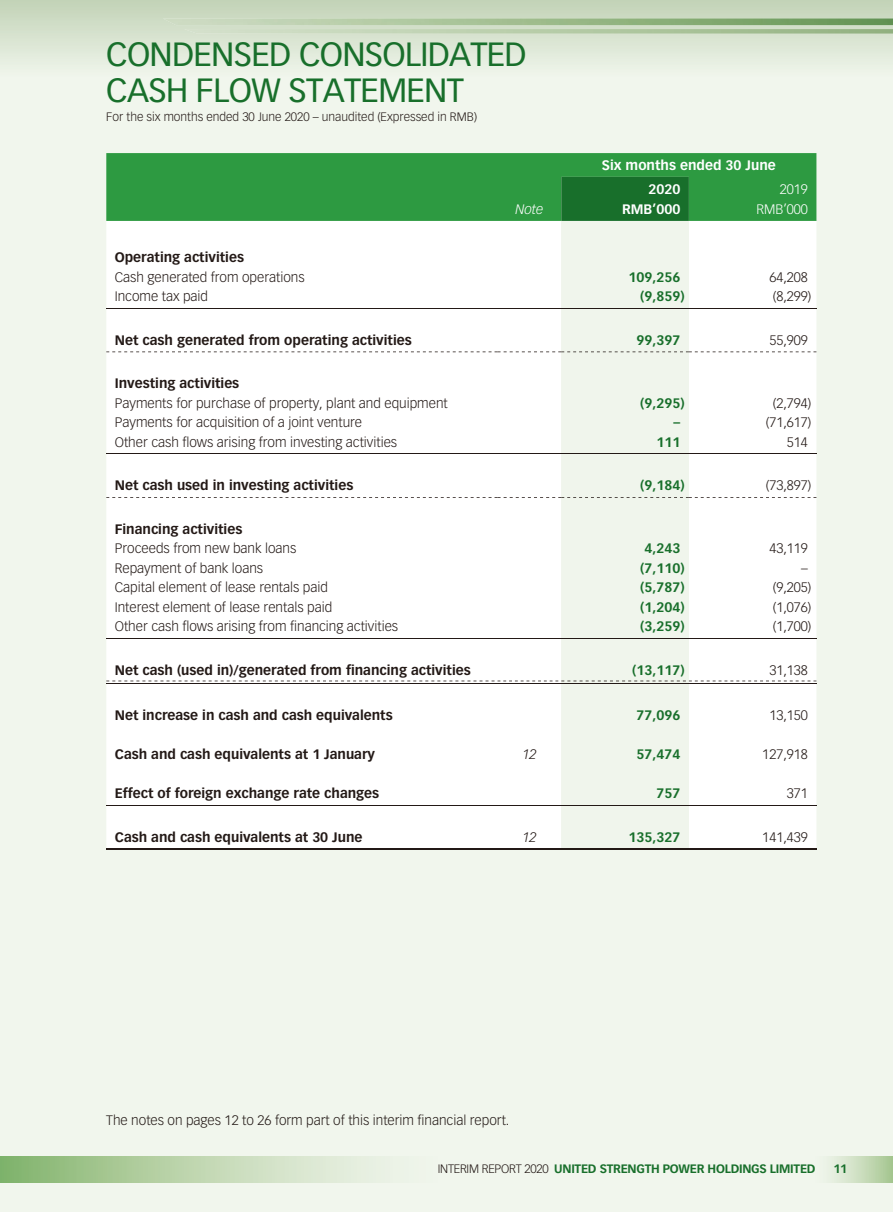
<style>
.page{position:relative;width:893px;height:1212px;background:#f1f6ed}
.page>*{position:absolute;margin:0;border:0;box-sizing:border-box;transform-origin:0 0}
.t1{font:33px/36px "Vectora LT Std";letter-spacing:-.02em;color:#186f2b}
.t2{font:300 13.5px "Vectora LT Std";color:#231916}
.t3{font:700 13.5px "Vectora LT Std";color:#231916}
.t4{font:700 13.5px "Vectora LT Std";color:#186f2b}
.t5{font:700 13.5px/23.7px "Vectora LT Std";color:#fff}
.t6{font:300 13.5px "Vectora LT Std";color:#fff}
.t7{font:italic 300 13.5px "Vectora LT Std";color:#fff}
.t8{font:italic 300 13.5px "Vectora LT Std";color:#231916}
.t9{font:300 12px "Vectora LT Std";color:#231916}
.t10{font:700 12px "Vectora LT Std";letter-spacing:-.02em;color:#186f2b}
.s1{font-weight:300;color:#231916}
</style>
<div class="page">
<div style="left:816px;top:1157px;width:77px;height:25px;background:linear-gradient(to right,#f7f9f4,#a9c894)"></div>
<div style="left:0;top:1157px;width:437px;height:25px;background:linear-gradient(to right,#87b670,#fbfbf7)"></div>
<svg style="left:0;top:0;width:893px;height:62px"></svg>
<img style="left:163px;top:18px;width:730px;height:7px">
<img style="left:184px;top:29px;width:709px;height:5px">
<div style="left:106px;top:153px;width:710px;height:68px;background:#2d9a41"></div>
<div style="left:561px;top:177px;width:128px;height:44px;background:#186f2b"></div>
<div style="left:106px;top:221px;width:710px;height:627px;background:#fff"></div>
<svg style="left:561px;top:221px;width:128px;height:627px"></svg>
<hr style="left:106px;top:308px;width:391px;height:1px;background:#231916">
<hr style="left:497px;top:308px;width:64px;height:1px;background:#231916">
<hr style="left:561px;top:308px;width:128px;height:1px;background:#231916">
<hr style="left:689px;top:308px;width:127px;height:1px;background:#231916">
<svg style="left:106px;top:351px;width:710px;height:1px"></svg>
<hr style="left:106px;top:453px;width:391px;height:1px;background:#231916">
<hr style="left:497px;top:453px;width:64px;height:1px;background:#231916">
<hr style="left:561px;top:453px;width:128px;height:1px;background:#231916">
<hr style="left:689px;top:453px;width:127px;height:1px;background:#231916">
<svg style="left:106px;top:497px;width:710px;height:1px"></svg>
<hr style="left:106px;top:638px;width:391px;height:1px;background:#231916">
<hr style="left:497px;top:638px;width:64px;height:1px;background:#231916">
<hr style="left:561px;top:638px;width:128px;height:1px;background:#231916">
<hr style="left:689px;top:638px;width:127px;height:1px;background:#231916">
<hr style="left:106px;top:683px;width:391px;height:1px;background:#231916">
<hr style="left:497px;top:683px;width:64px;height:1px;background:#231916">
<hr style="left:561px;top:683px;width:128px;height:1px;background:#231916">
<svg style="left:106px;top:681px;width:710px;height:1px"></svg>
<hr style="left:689px;top:683px;width:127px;height:1px;background:#231916">
<hr style="left:106px;top:805px;width:391px;height:1px;background:#231916">
<hr style="left:497px;top:805px;width:64px;height:1px;background:#231916">
<hr style="left:561px;top:805px;width:128px;height:1px;background:#231916">
<hr style="left:689px;top:805px;width:127px;height:1px;background:#231916">
<hr style="left:106px;top:848px;width:391px;height:2px;background:#231916">
<hr style="left:497px;top:848px;width:64px;height:2px;background:#231916">
<hr style="left:561px;top:848px;width:128px;height:2px;background:#231916">
<hr style="left:689px;top:848px;width:127px;height:2px;background:#231916">
<h1 class="t1" style="left:106px;top:38px;width:422px">CONDENSED CONSOLIDATED<br>CASH FLOW STATEMENT</h1>
<p class="t9" style="left:106px;top:111px;width:372px">For the six months ended 30 June 2020 – unaudited (Expressed in RMB)</p>
<p class="t5" style="left:648px;top:154px;width:129px;text-indent:-47px">Six months ended 30 June<br>2020</p>
<p class="t6" style="left:780px;top:183px;width:30px">2019</p>
<p class="t7" style="left:515px;top:202px;width:30px">Note</p>
<p class="t5" style="left:622px;top:198px;width:60px">RMB’000</p>
<p class="t6" style="left:756px;top:202px;width:53px">RMB’000</p>
<p class="t3" style="left:115px;top:251px;width:131px">Operating activities</p>
<p class="t2" style="left:115px;top:270px;width:191px">Cash generated from operations</p>
<p class="t4" style="left:628px;top:270px;width:53px">109,256</p>
<p class="t2" style="left:769px;top:270px;width:40px">64,208</p>
<p class="t2" style="left:115px;top:290px;width:95px">Income tax paid</p>
<p class="t4" style="left:640px;top:290px;width:46px">(9,859)</p>
<p class="t2" style="left:773px;top:290px;width:40px">(8,299)</p>
<p class="t3" style="left:115px;top:333px;width:298px">Net cash generated from operating activities</p>
<p class="t4" style="left:636px;top:333px;width:45px">99,397</p>
<p class="t2" style="left:769px;top:333px;width:40px">55,909</p>
<p class="t3" style="left:115px;top:377px;width:126px">Investing activities</p>
<p class="t2" style="left:115px;top:396px;width:334px">Payments for purchase of property, plant and equipment</p>
<p class="t4" style="left:640px;top:396px;width:46px">(9,295)</p>
<p class="t2" style="left:773px;top:396px;width:40px">(2,794)</p>
<p class="t2" style="left:115px;top:416px;width:249px">Payments for acquisition of a joint venture</p>
<p class="t4" style="left:674px;top:416px;width:8px">–</p>
<p class="t2" style="left:766px;top:416px;width:47px">(71,617)</p>
<p class="t2" style="left:115px;top:435px;width:284px">Other cash flows arising from investing activities</p>
<p class="t4" style="left:656px;top:435px;width:25px">111</p>
<p class="t2" style="left:787px;top:435px;width:23px">514</p>
<p class="t3" style="left:115px;top:479px;width:240px">Net cash used in investing activities</p>
<p class="t4" style="left:640px;top:479px;width:46px">(9,184)</p>
<p class="t2" style="left:766px;top:479px;width:47px">(73,897)</p>
<p class="t3" style="left:115px;top:522px;width:129px">Financing activities</p>
<p class="t2" style="left:115px;top:542px;width:183px">Proceeds from new bank loans</p>
<p class="t4" style="left:644px;top:542px;width:37px">4,243</p>
<p class="t2" style="left:769px;top:542px;width:40px">43,119</p>
<p class="t2" style="left:115px;top:561px;width:150px">Repayment of bank loans</p>
<p class="t4" style="left:640px;top:561px;width:46px">(7,110)</p>
<p class="t2" style="left:801px;top:561px;width:8px">–</p>
<p class="t2" style="left:115px;top:581px;width:215px">Capital element of lease rentals paid</p>
<p class="t4" style="left:640px;top:581px;width:46px">(5,787)</p>
<p class="t2" style="left:773px;top:581px;width:40px">(9,205)</p>
<p class="t2" style="left:115px;top:600px;width:219px">Interest element of lease rentals paid</p>
<p class="t4" style="left:640px;top:600px;width:46px">(1,204)</p>
<p class="t2" style="left:773px;top:600px;width:40px">(1,076)</p>
<p class="t2" style="left:115px;top:620px;width:285px">Other cash flows arising from financing activities</p>
<p class="t4" style="left:640px;top:620px;width:46px">(3,259)</p>
<p class="t2" style="left:773px;top:620px;width:40px">(1,700)</p>
<p class="t3" style="left:115px;top:663px;width:357px">Net cash (used in)/generated from financing activities</p>
<p class="t4" style="left:632px;top:663px;width:54px">(13,117)</p>
<p class="t2" style="left:769px;top:663px;width:40px">31,138</p>
<p class="t3" style="left:115px;top:709px;width:279px">Net increase in cash and cash equivalents</p>
<p class="t4" style="left:636px;top:709px;width:45px">77,096</p>
<p class="t2" style="left:769px;top:709px;width:40px">13,150</p>
<p class="t3" style="left:115px;top:748px;width:262px">Cash and cash equivalents at 1 January</p>
<p class="t8" style="left:522px;top:748px;width:15px">12</p>
<p class="t4" style="left:636px;top:748px;width:45px">57,474</p>
<p class="t2" style="left:762px;top:748px;width:47px">127,918</p>
<p class="t3" style="left:115px;top:787px;width:266px">Effect of foreign exchange rate changes</p>
<p class="t4" style="left:656px;top:787px;width:25px">757</p>
<p class="t2" style="left:787px;top:787px;width:23px">371</p>
<p class="t3" style="left:115px;top:830px;width:249px">Cash and cash equivalents at 30 June</p>
<p class="t8" style="left:522px;top:830px;width:15px">12</p>
<p class="t4" style="left:628px;top:830px;width:53px">135,327</p>
<p class="t2" style="left:762px;top:830px;width:47px">141,439</p>
<p class="t2" style="left:106px;top:1113px;width:405px">The notes on pages 12 to 26 form part of this interim financial report.</p>
<p class="t10" style="left:438px;top:1163px;width:379px"><span class="s1">INTERIM REPORT 2020</span> UNITED STRENGTH POWER HOLDINGS LIMITED</p>
<p class="t10" style="left:833px;top:1163px;width:15px">11</p>
</div>
